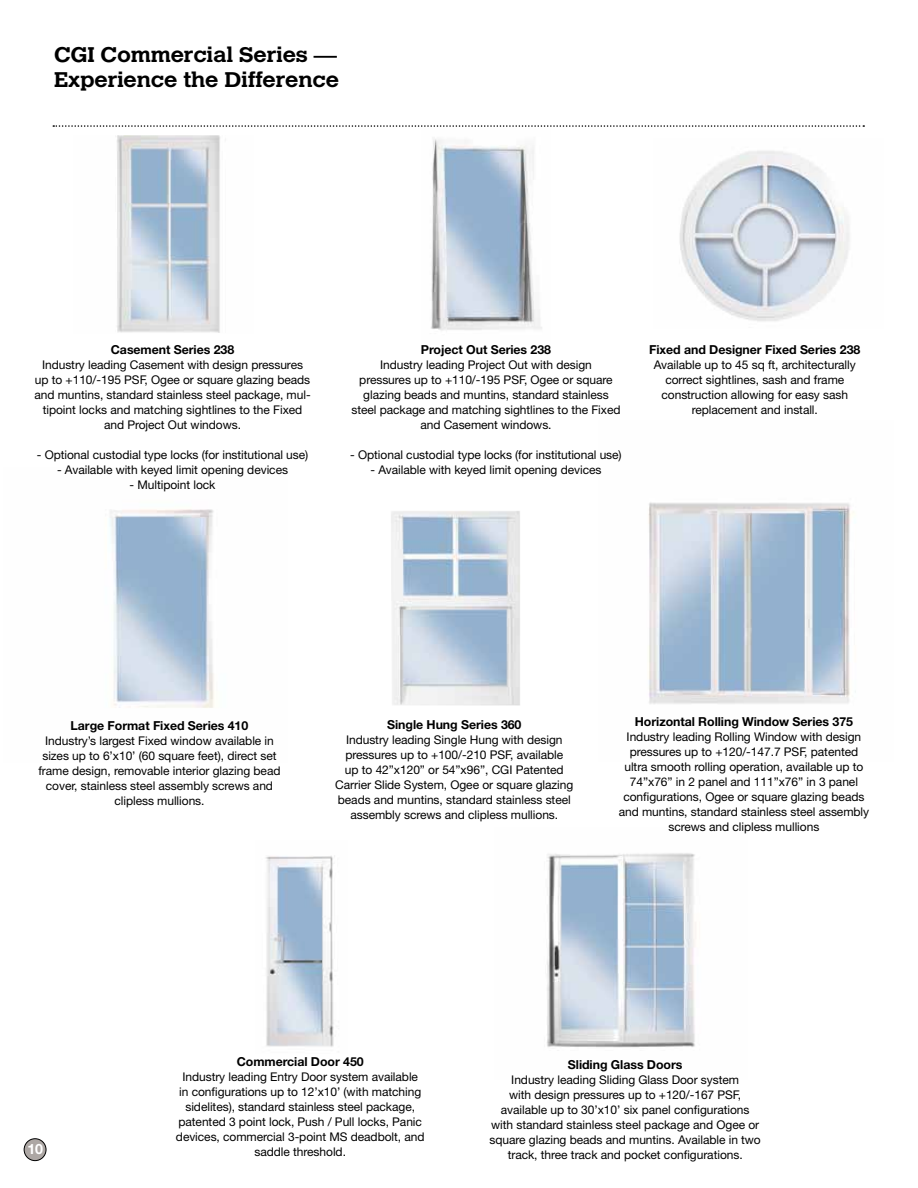
<style>
.page{position:relative;width:918px;height:1188px;background:#fff}
.page>*{position:absolute;margin:0;border:0;box-sizing:border-box;transform-origin:0 0}
.t1{font:700 21px/25.2px "Calvert";letter-spacing:-.01em;color:#000;scale:1.1 1}
.t2{font:700 14.25px "Helvetica Neue";color:#fff}
.t3{font:700 12.3px "Helvetica Neue";letter-spacing:-.005em;color:#000}
.t4{font:12px/15px "Helvetica Neue";letter-spacing:-.005em;color:#000;text-align:center}
</style>
<div class="page">
<img style="left:431px;top:139px;width:111px;height:192px">
<img style="left:648px;top:502px;width:208px;height:202px">
<img style="left:109px;top:509px;width:105px;height:199px">
<img style="left:391px;top:511px;width:129px;height:195px">
<img style="left:547px;top:853px;width:149px;height:195px">
<img style="left:117px;top:136px;width:103px;height:197px">
<svg style="left:53px;top:125px;width:811px;height:2px"></svg>
<div style="left:24px;top:1139px;width:22px;height:22px;background:#ada7a4;border-radius:50%"></div>
<div style="left:24px;top:1138px;width:22px;height:23px;border:1px solid #000;border-radius:50%"></div>
<img style="left:679px;top:151px;width:171px;height:170px">
<img style="left:266px;top:855px;width:69px;height:192px">
<h1 class="t1" style="left:54px;top:42px;width:261px">CGI Commercial Series —<br>Experience the Difference</h1>
<p class="t3" style="left:111px;top:342px;width:125px">Casement Series 238</p>
<p class="t4" style="left:34px;top:357px;width:278px">Industry leading Casement with design pressures up to +110/-195 PSF, Ogee or square glazing beads and muntins, standard stainless steel package, mul&shy;tipoint locks and matching sightlines to the Fixed and Project Out windows.</p>
<p class="t4" style="left:37px;top:447px;width:273px">- Optional custodial type locks (for institutional use)</p>
<p class="t4" style="left:57px;top:462px;width:233px">- Available with keyed limit opening devices</p>
<p class="t4" style="left:130px;top:477px;width:87px">- Multipoint lock</p>
<p class="t3" style="left:421px;top:342px;width:132px">Project Out Series 238</p>
<p class="t4" style="left:351px;top:357px;width:271px">Industry leading Project Out with design<br>pressures up to +110/-195 PSF, Ogee or square glazing beads and muntins, standard stainless steel package and matching sightlines to the Fixed and Casement windows.</p>
<p class="t4" style="left:350px;top:447px;width:273px">- Optional custodial type locks (for institutional use)</p>
<p class="t4" style="left:371px;top:462px;width:233px">- Available with keyed limit opening devices</p>
<p class="t3" style="left:649px;top:342px;width:213px">Fixed and Designer Fixed Series 238</p>
<p class="t4" style="left:654px;top:357px;width:204px">Available up to 45 sq ft, architecturally correct sightlines, sash and frame construction allowing for easy sash replacement and install.</p>
<p class="t3" style="left:71px;top:718px;width:179px">Large Format Fixed Series 410</p>
<p class="t4" style="left:38px;top:733px;width:244px">Industry’s largest Fixed window available in sizes up to 6’x10’ (60 square feet), direct set frame design, removable interior glazing bead cover, stainless steel assembly screws and clipless mullions.</p>
<p class="t3" style="left:387px;top:717px;width:136px">Single Hung Series 360</p>
<p class="t4" style="left:335px;top:732px;width:240px">Industry leading Single Hung with design pressures up to +100/-210 PSF, available<br>up to 42”x120” or 54”x96”, CGI Patented Carrier Slide System, Ogee or square glazing beads and muntins, standard stainless steel assembly screws and clipless mullions.</p>
<p class="t3" style="left:635px;top:714px;width:220px">Horizontal Rolling Window Series 375</p>
<p class="t4" style="left:619px;top:730px;width:252px">Industry leading Rolling Window with design pressures up to +120/-147.7 PSF, patented ultra smooth rolling operation, available up to 74”x76” in 2 panel and 111”x76” in 3 panel configurations, Ogee or square glazing beads and muntins, standard stainless steel assembly screws and clipless mullions</p>
<p class="t2" style="left:27px;top:1140px;width:17px">10</p>
<p class="t3" style="left:237px;top:1054px;width:128px">Commercial Door 450</p>
<p class="t4" style="left:176px;top:1069px;width:250px">Industry leading Entry Door system available<br>in configurations up to 12’x10’ (with matching sidelites), standard stainless steel package, patented 3 point lock, Push / Pull locks, Panic devices, commercial 3-point MS deadbolt, and saddle threshold.</p>
<p class="t3" style="left:568px;top:1057px;width:116px">Sliding Glass Doors</p>
<p class="t4" style="left:490px;top:1072px;width:273px">Industry leading Sliding Glass Door system<br>with design pressures up to +120/-167 PSF, available up to 30’x10’ six panel configurations with standard stainless steel package and Ogee or square glazing beads and muntins. Available in two track, three track and pocket configurations.</p>
</div>
